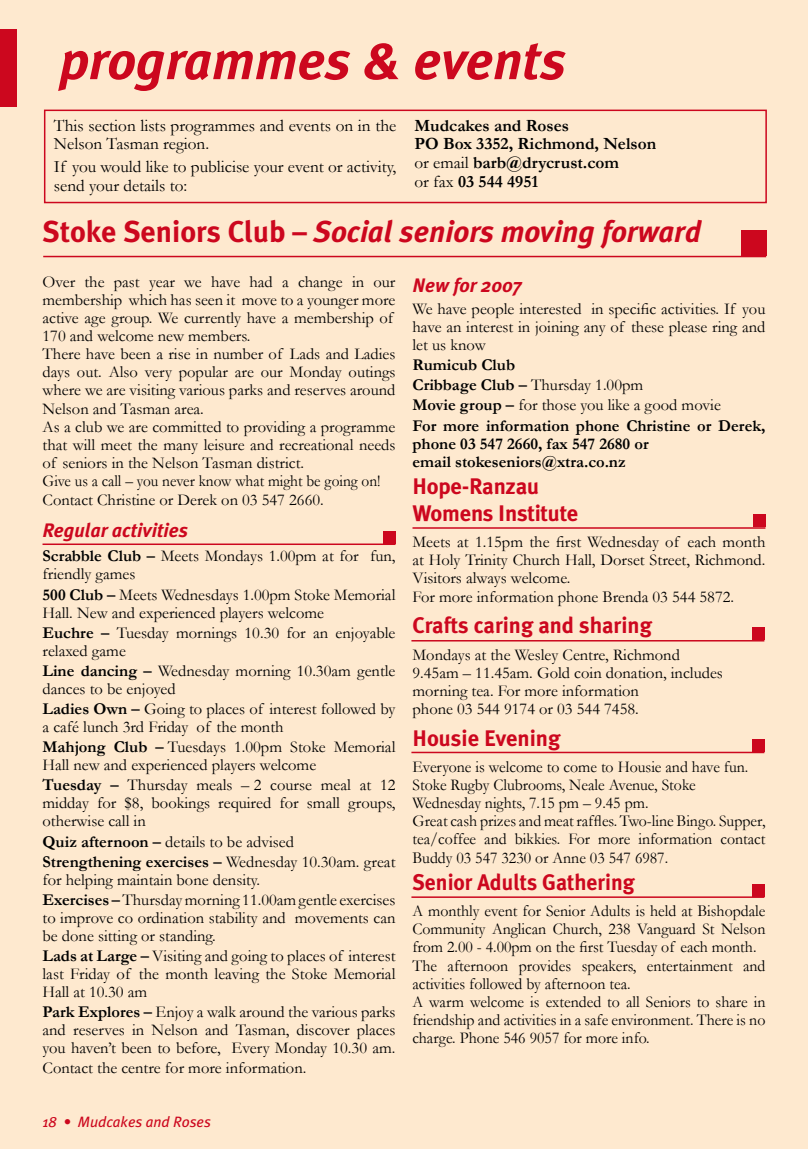
<style>
.page{position:relative;width:808px;height:1149px;background:#fff}
.page>*{position:absolute;margin:0;border:0;box-sizing:border-box;transform-origin:0 0}
.t1{font:italic 700 54px "Meta Plus";color:#cc071e}
.t2{font:italic 700 30px "Meta Plus";color:#cc071e}
.t3{font:700 22.5px/26.7px "Meta Plus";color:#cc071e}
.t4{font:700 22.5px "Meta Plus";color:#cc071e;scale:.96 1}
.t5{font:italic 700 19.5px "Meta Plus";color:#cc071e}
.t6{font:17.25px/18.6px "Garamond";color:#000}
.t7{font:700 17.25px/18.6px "Garamond";color:#000}
.t8{font:16.5px/18px "Garamond";color:#000}
.t9{font:16.5px/18.1px "Garamond";color:#000;scale:.96 1}
.t10{font:700 16.5px/20.1px "Garamond";color:#000}
.t11{font:italic 15px "Meta Plus";color:#cc071e}
.s1{font-weight:400}
.s2{font-style:normal}
.s3{font-weight:700}
</style>
<div class="page">
<div style="left:0;top:0;width:808px;height:1148px;background:#fee9cf"></div>
<div style="left:0;top:43px;width:17px;height:64px;background:#cc071e"></div>
<div style="left:44px;top:109px;width:723px;height:94px;border:2px solid #cc071e"></div>
<hr style="left:43px;top:256px;width:723px;height:1px;background:#cc071e">
<div style="left:741px;top:230px;width:25px;height:26px;background:#cc071e"></div>
<hr style="left:412px;top:527px;width:353px;height:1px;background:#cc071e">
<div style="left:753px;top:514px;width:12px;height:13px;background:#cc071e"></div>
<hr style="left:411px;top:639px;width:353px;height:2px;background:#cc071e">
<div style="left:752px;top:627px;width:12px;height:13px;background:#cc071e"></div>
<hr style="left:411px;top:751px;width:353px;height:2px;background:#cc071e">
<div style="left:752px;top:738px;width:12px;height:13px;background:#cc071e"></div>
<div style="left:0;top:30px;width:17px;height:64px;background:#cc071e"></div>
<hr style="left:43px;top:543px;width:352px;height:2px;background:#cc071e">
<div style="left:383px;top:530px;width:12px;height:13px;background:#cc071e"></div>
<hr style="left:411px;top:896px;width:353px;height:1px;background:#cc071e">
<div style="left:752px;top:883px;width:12px;height:13px;background:#cc071e"></div>
<h1 class="t1" style="left:60px;top:29px;width:508px">programmes &amp; events</h1>
<p class="t6" style="left:54px;top:116px;width:344px">This section lists programmes and events on in the<br>Nelson Tasman region.</p>
<p class="t6" style="left:54px;top:157px;width:344px">If you would like to publicise your event or activity, send your details to:</p>
<p class="t7" style="left:414px;top:116px;width:243px">Mudcakes and Roses<br>PO Box 3352, Richmond, Nelson <span class="s1">or email</span> barb@drycrust.com<br><span class="s1">or fax</span> 03 544 4951</p>
<h2 class="t2" style="left:43px;top:214px;width:660px"><span class="s2">Stoke Seniors Club –</span> Social seniors moving forward</h2>
<p class="t8" style="left:43px;top:273px;width:354px">Over the past year we have had a change in our membership which has seen it move to a younger more active age group. We currently have a membership of 170 and welcome new members.<br>There have been a rise in number of Lads and Ladies days out. Also very popular are our Monday outings where we are visiting various parks and reserves around Nelson and Tasman area.<br>As a club we are committed to providing a programme that will meet the many leisure and recreational needs of seniors in the Nelson Tasman district.<br>Give us a call – you never know what might be going on!</p>
<p class="t8" style="left:43px;top:490px;width:283px">Contact Christine or Derek on 03 547 2660.</p>
<p class="t5" style="left:43px;top:519px;width:147px">Regular activities</p>
<p class="t8" style="left:43px;top:547px;width:354px"><span class="s3">Scrabble Club –</span> Meets Mondays 1.00pm at for fun, friendly games</p>
<p class="t8" style="left:43px;top:585px;width:354px"><span class="s3">500 Club –</span> Meets Wednesdays 1.00pm Stoke Memorial<br>Hall. New and experienced players welcome</p>
<p class="t8" style="left:43px;top:623px;width:354px"><span class="s3">Euchre –</span> Tuesday mornings 10.30 for an enjoyable relaxed game</p>
<p class="t8" style="left:43px;top:661px;width:354px"><span class="s3">Line dancing –</span> Wednesday morning 10.30am gentle dances to be enjoyed</p>
<p class="t8" style="left:43px;top:699px;width:354px"><span class="s3">Ladies Own –</span> Going to places of interest followed by a café lunch 3rd Friday of the month</p>
<p class="t8" style="left:43px;top:737px;width:354px"><span class="s3">Mahjong Club –</span> Tuesdays 1.00pm Stoke Memorial<br>Hall new and experienced players welcome</p>
<p class="t8" style="left:43px;top:775px;width:354px;text-align:justify"><span class="s3">Tuesday –</span> Thursday meals – 2 course meal at 12 midday for $8, bookings required for small groups, otherwise call in</p>
<p class="t8" style="left:43px;top:830px;width:354px;line-height:20.1px"><span class="s3">Quiz afternoon –</span> details to be advised<br><span class="s3">Strengthening exercises –</span> Wednesday 10.30am. great</p>
<p class="t8" style="left:43px;top:869px;width:354px;line-height:20.1px">for helping maintain bone density.<br><span class="s3">Exercises –</span> Thursday morning 11.00am gentle exercises</p>
<p class="t8" style="left:43px;top:908px;width:354px">to improve co ordination stability and movements can be done sitting or standing.</p>
<p class="t8" style="left:43px;top:946px;width:354px;text-align:justify"><span class="s3">Lads at Large –</span> Visiting and going to places of interest last Friday of the month leaving the Stoke Memorial Hall at 10.30 am</p>
<p class="t8" style="left:43px;top:1002px;width:354px;text-align:justify"><span class="s3">Park Explores –</span> Enjoy a walk around the various parks and reserves in Nelson and Tasman, discover places you haven’t been to before, Every Monday 10.30 am.</p>
<p class="t8" style="left:43px;top:1057px;width:265px">Contact the centre for more information.</p>
<p class="t5" style="left:412px;top:273px;width:111px">New for 2007</p>
<p class="t8" style="left:412px;top:299px;width:354px;text-align:justify">We have people interested in specific activities. If you have an interest in joining any of these please ring and let us know</p>
<p class="t10" style="left:412px;top:354px;width:354px">Rumicub Club<br>Cribbage Club – <span class="s1">Thursday 1.00pm<br></span>Movie group – <span class="s1">for those you like a good movie<br></span>For more information phone Christine or Derek,</p>
<p class="t10" style="left:412px;top:433px;width:238px;line-height:18.6px">phone 03 547 2660, fax 547 2680 or email stokeseniors@xtra.co.nz</p>
<h3 class="t3" style="left:412px;top:472px;width:167px">Hope-Ranzau<br>Womens Institute</h3>
<p class="t8" style="left:412px;top:532px;width:354px">Meets at 1.15pm the first Wednesday of each month at Holy Trinity Church Hall, Dorset Street, Richmond.<br>Visitors always welcome.<br>For more information phone Brenda 03 544 5872.</p>
<h3 class="t3" style="left:412px;top:611px;width:241px">Crafts caring and sharing</h3>
<p class="t8" style="left:412px;top:645px;width:312px">Mondays at the Wesley Centre, Richmond 9.45am – 11.45am. Gold coin donation, includes morning tea. For more information<br>phone 03 544 9174 or 03 544 7458.</p>
<h3 class="t3" style="left:412px;top:724px;width:150px">Housie Evening</h3>
<p class="t9" style="left:412px;top:757px;width:369px">Everyone is welcome to come to Housie and have fun.<br>Stoke Rugby Clubrooms, Neale Avenue, Stoke Wednesday nights, 7.15 pm – 9.45 pm.<br>Great cash prizes and meat raffles. Two-line Bingo. Supper, tea/coffee and bikkies. For more information contact Buddy 03 547 3230 or Anne 03 547 6987.</p>
<h3 class="t4" style="left:412px;top:868px;width:233px">Senior Adults Gathering</h3>
<p class="t9" style="left:412px;top:901px;width:369px">A monthly event for Senior Adults is held at Bishopdale Community Anglican Church, 238 Vanguard St Nelson from 2.00 - 4.00pm on the first Tuesday of each month.<br>The afternoon provides speakers, entertainment and activities followed by afternoon tea.<br>A warm welcome is extended to all Seniors to share in friendship and activities in a safe environment. There is no charge. Phone 546 9057 for more info.</p>
<p class="t11" style="left:43px;top:1112px;width:170px">18 • Mudcakes and Roses</p>
</div>
